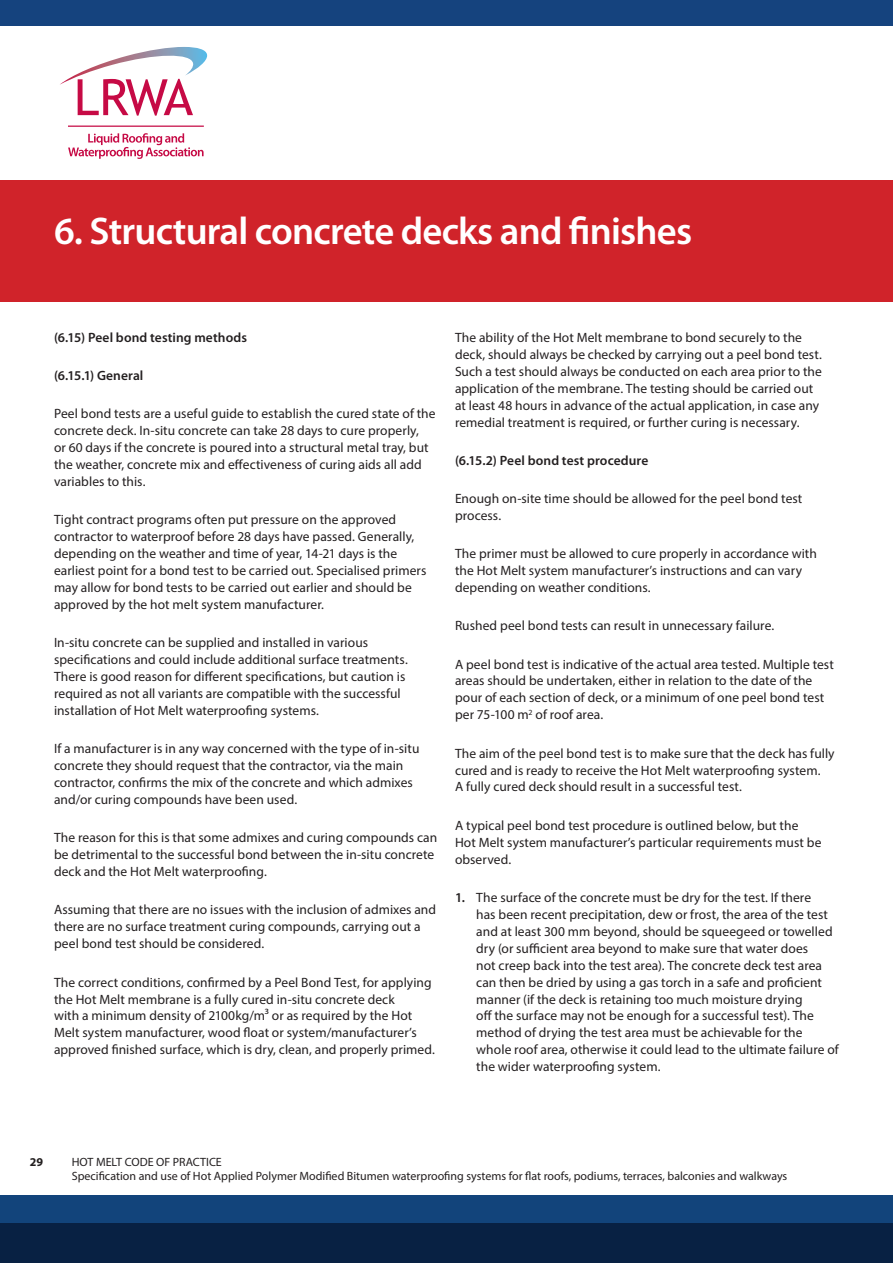
<style>
.page{position:relative;width:893px;height:1263px;background:#fff}
.page>*{position:absolute;margin:0;border:0;box-sizing:border-box;transform-origin:0 0}
.t1{font:600 38.7px "Myriad Pro";letter-spacing:-.02em;color:#fff}
.t2{font:13.5px/17px "Myriad Pro";letter-spacing:.005em;color:#231f20}
.t3{font:600 13.5px "Myriad Pro";letter-spacing:.005em;color:#231f20}
.t4{font:12px "Myriad Pro";color:#231f20}
.t5{font:700 12px "Myriad Pro";color:#231f20}
.s1{font-weight:600}
</style>
<div class="page">
<div style="left:0;top:0;width:893px;height:26px;background:#15437e"></div>
<div style="left:0;top:181px;width:893px;height:121px;background:#d0232a"></div>
<svg style="left:60px;top:47px;width:147px;height:69px"></svg>
<hr style="left:68px;top:126px;width:136px;height:1px;background:#c60a45">
<svg style="left:68px;top:133px;width:136px;height:26px"></svg>
<div style="left:0;top:1195px;width:893px;height:40px;background:#12447b"></div>
<div style="left:0;top:1223px;width:893px;height:40px;background:#082143"></div>
<p class="t1" style="left:54px;top:206px;width:640px">6. Structural concrete decks and finishes</p>
<p class="t3" style="left:54px;top:329px;width:195px">(6.15) Peel bond testing methods</p>
<p class="t3" style="left:54px;top:367px;width:91px">(6.15.1) General</p>
<p class="t2" style="left:54px;top:405px;width:383px">Peel bond tests are a useful guide to establish the cured state of the concrete deck. In-situ concrete can take 28 days to cure properly,<br>or 60 days if the concrete is poured into a structural metal tray, but the weather, concrete mix and effectiveness of curing aids all add variables to this.</p>
<p class="t2" style="left:54px;top:511px;width:374px">Tight contract programs often put pressure on the approved contractor to waterproof before 28 days have passed. Generally, depending on the weather and time of year, 14-21 days is the earliest point for a bond test to be carried out. Specialised primers may allow for bond tests to be carried out earlier and should be approved by the hot melt system manufacturer.</p>
<p class="t2" style="left:54px;top:634px;width:355px">In-situ concrete can be supplied and installed in various specifications and could include additional surface treatments.<br>There is good reason for different specifications, but caution is required as not all variants are compatible with the successful installation of Hot Melt waterproofing systems.</p>
<p class="t2" style="left:54px;top:740px;width:367px">If a manufacturer is in any way concerned with the type of in-situ concrete they should request that the contractor, via the main contractor, confirms the mix of the concrete and which admixes and/or curing compounds have been used.</p>
<p class="t2" style="left:54px;top:829px;width:385px">The reason for this is that some admixes and curing compounds can be detrimental to the successful bond between the in-situ concrete deck and the Hot Melt waterproofing.</p>
<p class="t2" style="left:54px;top:901px;width:384px">Assuming that there are no issues with the inclusion of admixes and there are no surface treatment curing compounds, carrying out a peel bond test should be considered.</p>
<p class="t2" style="left:54px;top:973px;width:383px">The correct conditions, confirmed by a Peel Bond Test, for applying the Hot Melt membrane is a fully cured in-situ concrete deck<br>with a minimum density of 2100kg/m³ or as required by the Hot Melt system manufacturer, wood float or system/manufacturer’s approved finished surface, which is dry, clean, and properly primed.</p>
<p class="t2" style="left:455px;top:329px;width:368px">The ability of the Hot Melt membrane to bond securely to the deck, should always be checked by carrying out a peel bond test.<br>Such a test should always be conducted on each area prior to the application of the membrane. The testing should be carried out at least 48 hours in advance of the actual application, in case any remedial treatment is required, or further curing is necessary.</p>
<p class="t3" style="left:455px;top:452px;width:195px">(6.15.2) Peel bond test procedure</p>
<p class="t2" style="left:455px;top:490px;width:349px">Enough on-site time should be allowed for the peel bond test process.</p>
<p class="t2" style="left:455px;top:545px;width:363px">The primer must be allowed to cure properly in accordance with the Hot Melt system manufacturer’s instructions and can vary depending on weather conditions.</p>
<p class="t2" style="left:455px;top:617px;width:321px">Rushed peel bond tests can result in unnecessary failure.</p>
<p class="t2" style="left:455px;top:655px;width:380px">A peel bond test is indicative of the actual area tested. Multiple test areas should be undertaken, either in relation to the date of the pour of each section of deck, or a minimum of one peel bond test per 75-100 m<sup>2</sup> of roof area.</p>
<p class="t2" style="left:455px;top:744px;width:381px">The aim of the peel bond test is to make sure that the deck has fully cured and is ready to receive the Hot Melt waterproofing system.<br>A fully cured deck should result in a successful test.</p>
<p class="t2" style="left:455px;top:816px;width:368px">A typical peel bond test procedure is outlined below, but the<br>Hot Melt system manufacturer’s particular requirements must be observed.</p>
<p class="t2" style="left:476px;top:888px;width:364px;text-indent:-21px"><span class="s1">1.</span> The surface of the concrete must be dry for the test. If there<br>has been recent precipitation, dew or frost, the area of the test and at least 300 mm beyond, should be squeegeed or towelled dry (or sufficient area beyond to make sure that water does<br>not creep back into the test area). The concrete deck test area can then be dried by using a gas torch in a safe and proficient manner (if the deck is retaining too much moisture drying<br>off the surface may not be enough for a successful test). The method of drying the test area must be achievable for the whole roof area, otherwise it could lead to the ultimate failure of the wider waterproofing system.</p>
<p class="t5" style="left:30px;top:1154px;width:15px">29</p>
<p class="t4" style="left:72px;top:1154px;width:152px">HOT MELT CODE OF PRACTICE</p>
<p class="t4" style="left:72px;top:1169px;width:717px">Specification and use of Hot Applied Polymer Modified Bitumen waterproofing systems for flat roofs, podiums, terraces, balconies and walkways</p>
</div>
